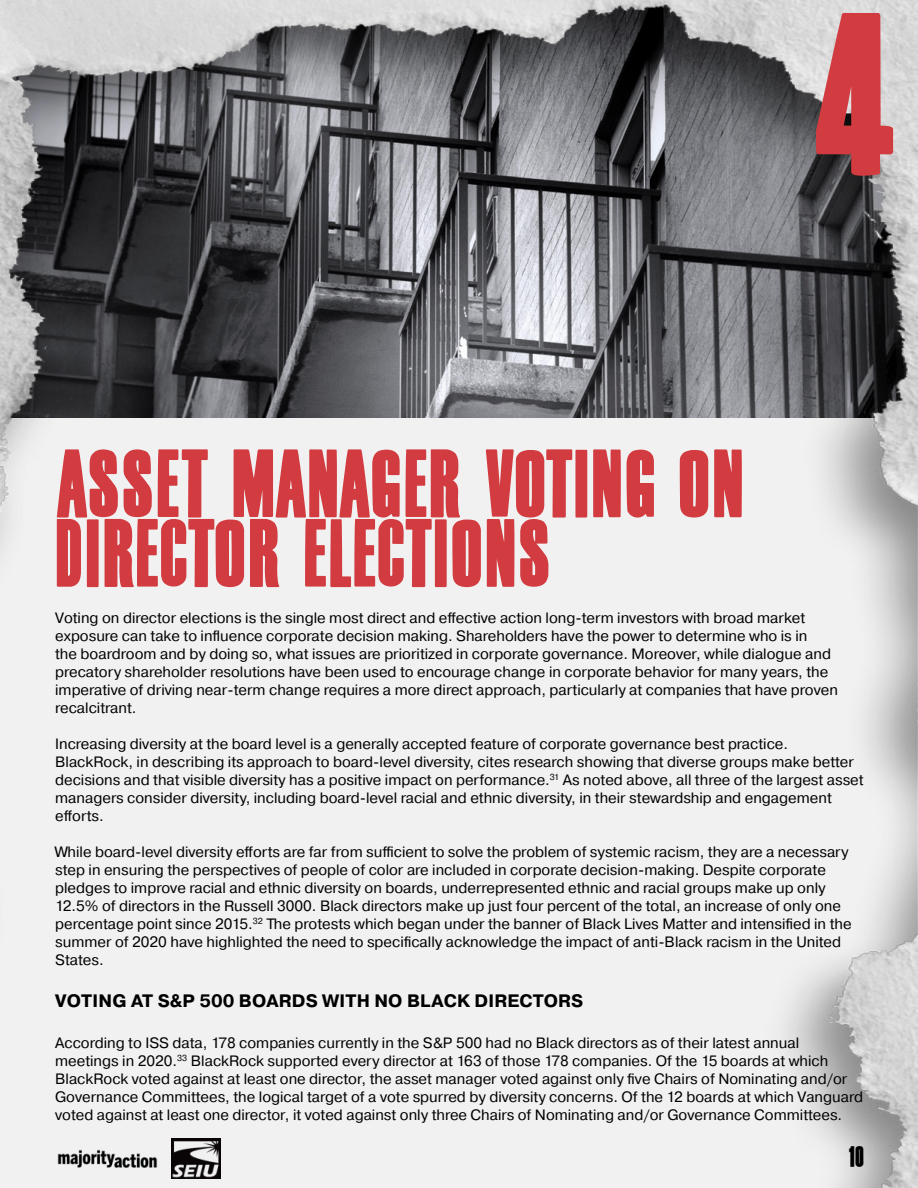
<style>
.page{position:relative;width:918px;height:1188px;background:#fff}
.page>*{position:absolute;margin:0;border:0;box-sizing:border-box;transform-origin:0 0}
.t1{font:159.75px "Film Noir";color:#d23c40}
.t2{font:66.45px/69.6px "Film Noir";letter-spacing:.01em;color:#d23c40}
.t3{font:20.4px "Film Noir";color:#000}
.t4{font:700 18px "Pragmatica";letter-spacing:.01em;color:#000}
.t5{font:15px/18px "Pragmatica";color:#000}
</style>
<div class="page">
<img style="left:0;top:0;width:918px;height:1188px">
<img style="left:54px;top:1146px;width:106px;height:25px">
<img style="left:171px;top:1139px;width:49px;height:39px">
<h1 class="t1" style="left:812px;top:-49px;width:86px">4</h1>
<h2 class="t2" style="left:55px;top:436px;width:690px;text-indent:125px">T MANAGER VOTING ON<br>DIRECTOR ELECTIONS</h2>
<h2 class="t2" style="left:55px;top:436px;width:32px">ASSE</h2>
<p class="t5" style="left:55px;top:610px;width:784px">Voting on director elections is the single most direct and effective action long-term investors with broad market exposure can take to influence corporate decision making. Shareholders have the power to determine who is in<br>the boardroom and by doing so, what issues are prioritized in corporate governance. Moreover, while dialogue and precatory shareholder resolutions have been used to encourage change in corporate behavior for many years, the imperative of driving near-term change requires a more direct approach, particularly at companies that have proven recalcitrant.</p>
<p class="t5" style="left:55px;top:736px;width:810px">Increasing diversity at the board level is a generally accepted feature of corporate governance best practice.<br>BlackRock, in describing its approach to board-level diversity, cites research showing that diverse groups make better decisions and that visible diversity has a positive impact on performance.<sup>31</sup> As noted above, all three of the largest asset managers consider diversity, including board-level racial and ethnic diversity, in their stewardship and engagement efforts.</p>
<p class="t5" style="left:55px;top:844px;width:798px">While board-level diversity efforts are far from sufficient to solve the problem of systemic racism, they are a necessary step in ensuring the perspectives of people of color are included in corporate decision-making. Despite corporate pledges to improve racial and ethnic diversity on boards, underrepresented ethnic and racial groups make up only 12.5% of directors in the Russell 3000. Black directors make up just four percent of the total, an increase of only one percentage point since 2015.<sup>32</sup> The protests which began under the banner of Black Lives Matter and intensified in the summer of 2020 have highlighted the need to specifically acknowledge the impact of anti-Black racism in the United States.</p>
<p class="t4" style="left:55px;top:989px;width:530px">VOTING AT S&amp;P 500 BOARDS WITH NO BLACK DIRECTORS</p>
<p class="t5" style="left:55px;top:1034px;width:809px">According to ISS data, 178 companies currently in the S&amp;P 500 had no Black directors as of their latest annual meetings in 2020.<sup>33</sup> BlackRock supported every director at 163 of those 178 companies. Of the 15 boards at which BlackRock voted against at least one director, the asset manager voted against only five Chairs of Nominating and/or Governance Committees, the logical target of a vote spurred by diversity concerns. Of the 12 boards at which Vanguard voted against at least one director, it voted against only three Chairs of Nominating and/or Governance Committees.</p>
<h3 class="t3" style="left:849px;top:1139px;width:17px">10</h3>
</div>
